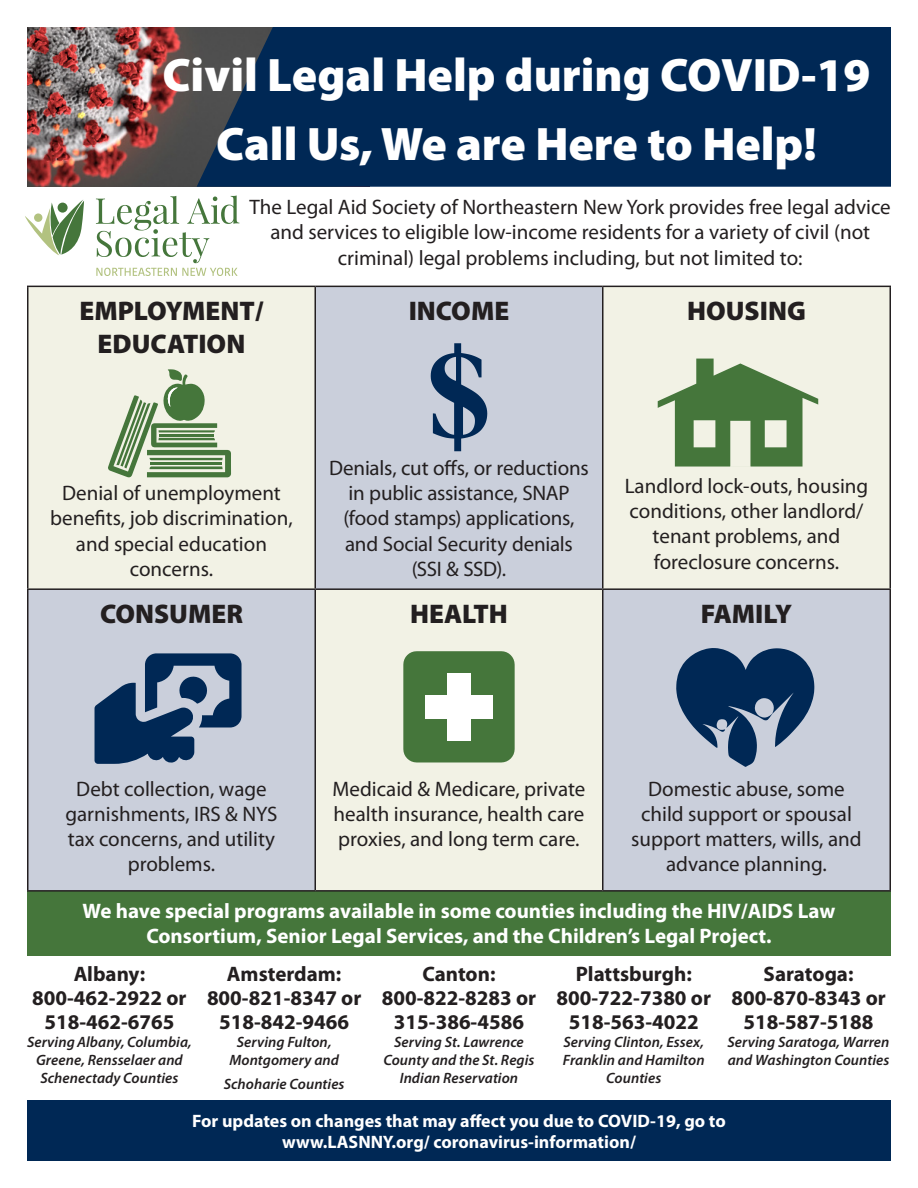
<style>
.page{position:relative;width:918px;height:1188px;background:#fff}
.page>*{position:absolute;margin:0;border:0;box-sizing:border-box;transform-origin:0 0}
.t1{font:900 47.25px/69px "Myriad Pro";color:#fff;text-align:center}
.t2{font:900 27px/32.4px "Myriad Pro";color:#231f20;text-align:center}
.t3{font:21px/25.2px "Myriad Pro";color:#231f20;text-align:center}
.t4{font:700 21px/24px "Myriad Pro";color:#231f20;text-align:center}
.t5{font:700 21px/25.2px "Myriad Pro";color:#fff;text-align:center}
.t6{font:700 18px "Myriad Pro";color:#fff}
.t7{font:italic 600 15px/18px "Myriad Pro";letter-spacing:.005em;color:#231f20;text-align:center}
</style>
<div class="page">
<div style="left:27px;top:892px;width:864px;height:64px;background:#45763b"></div>
<div style="left:27px;top:1100px;width:864px;height:61px;background:#002855"></div>
<img style="left:27px;top:27px;width:170px;height:160px">
<div style="left:197px;top:27px;width:694px;height:160px;background:#002855"></div>
<svg style="left:28px;top:287px;width:862px;height:603px;fill:#cacfdb"></svg>
<hr style="left:27px;top:286px;width:288px;height:1px;background:#231f20">
<hr style="left:27px;top:287px;width:1px;height:301px;background:#231f20">
<hr style="left:315px;top:286px;width:288px;height:1px;background:#231f20">
<hr style="left:315px;top:287px;width:1px;height:301px;background:#231f20">
<hr style="left:603px;top:286px;width:288px;height:1px;background:#231f20">
<hr style="left:602px;top:287px;width:1px;height:301px;background:#231f20">
<hr style="left:890px;top:287px;width:1px;height:301px;background:#231f20">
<hr style="left:27px;top:588px;width:288px;height:2px;background:#231f20">
<hr style="left:27px;top:590px;width:1px;height:300px;background:#231f20">
<hr style="left:315px;top:588px;width:288px;height:2px;background:#231f20">
<hr style="left:315px;top:590px;width:1px;height:300px;background:#231f20">
<hr style="left:603px;top:588px;width:288px;height:2px;background:#231f20">
<hr style="left:602px;top:590px;width:1px;height:300px;background:#231f20">
<hr style="left:890px;top:590px;width:1px;height:300px;background:#231f20">
<hr style="left:27px;top:890px;width:288px;height:2px;background:#231f20">
<hr style="left:315px;top:890px;width:288px;height:2px;background:#231f20">
<hr style="left:603px;top:890px;width:288px;height:2px;background:#231f20">
<svg style="left:676px;top:648px;width:138px;height:119px"></svg>
<svg style="left:108px;top:369px;width:123px;height:109px"></svg>
<svg style="left:431px;top:343px;width:56px;height:108px"></svg>
<svg style="left:658px;top:359px;width:160px;height:108px"></svg>
<div style="left:403px;top:651px;width:112px;height:111px;background:#45763b"></div>
<div style="left:447px;top:673px;width:24px;height:67px;background:#fff"></div>
<div style="left:425px;top:695px;width:68px;height:23px;background:#fff"></div>
<svg style="left:95px;top:653px;width:147px;height:111px"></svg>
<svg style="left:96px;top:195px;width:143px;height:81px"></svg>
<svg style="left:25px;top:200px;width:59px;height:55px"></svg>
<p class="t1" style="left:162px;top:38px;width:710px">Civil Legal Help during COVID-19<br>Call Us, We are Here to Help!</p>
<p class="t3" style="left:250px;top:194px;width:643px">The Legal Aid Society of Northeastern New York provides free legal advice and services to eligible low-income residents for a variety of civil (not criminal) legal problems including, but not limited to:</p>
<p class="t2" style="left:79px;top:294px;width:186px">EMPLOYMENT/<br>EDUCATION</p>
<p class="t2" style="left:409px;top:294px;width:102px">INCOME</p>
<p class="t2" style="left:687px;top:294px;width:120px">HOUSING</p>
<p class="t3" style="left:50px;top:480px;width:244px">Denial of unemployment benefits, job discrimination, and special education concerns.</p>
<p class="t2" style="left:100px;top:597px;width:144px">CONSUMER</p>
<p class="t3" style="left:329px;top:455px;width:261px">Denials, cut offs, or reductions in public assistance, SNAP (food stamps) applications, and Social Security denials (SSI &amp; SSD).</p>
<p class="t2" style="left:410px;top:597px;width:99px">HEALTH</p>
<p class="t3" style="left:625px;top:473px;width:245px">Landlord lock-outs, housing conditions, other landlord/ tenant problems, and foreclosure concerns.</p>
<p class="t2" style="left:701px;top:597px;width:93px">FAMILY</p>
<p class="t3" style="left:65px;top:776px;width:214px">Debt collection, wage garnishments, IRS &amp; NYS tax concerns, and utility problems.</p>
<p class="t3" style="left:333px;top:776px;width:254px;text-align:justify">Medicaid &amp; Medicare, private health insurance, health care proxies, and long term care.</p>
<p class="t3" style="left:648px;top:776px;width:198px">Domestic abuse, some</p>
<p class="t3" style="left:631px;top:801px;width:232px">child support or spousal support matters, wills, and advance planning.</p>
<p class="t5" style="left:83px;top:897px;width:754px">We have special programs available in some counties including the HIV/AIDS Law<br>Consortium, Senior Legal Services, and the Children’s Legal Project.</p>
<p class="t4" style="left:32px;top:961px;width:156px">Albany:<br>800-462-2922 or<br>518-462-6765</p>
<p class="t7" style="left:27px;top:1033px;width:166px">Serving Albany, Columbia,<br>Greene, Rensselaer and<br>Schenectady Counties</p>
<p class="t4" style="left:207px;top:961px;width:156px">Amsterdam:<br>800-821-8347 or<br>518-842-9466</p>
<p class="t7" style="left:229px;top:1033px;width:111px">Serving Fulton,<br>Montgomery and</p>
<p class="t7" style="left:224px;top:1075px;width:122px">Schoharie Counties</p>
<p class="t4" style="left:382px;top:961px;width:156px">Canton:<br>800-822-8283 or<br>315-386-4586</p>
<p class="t7" style="left:383px;top:1033px;width:153px">Serving St. Lawrence<br>County and the St. Regis<br>Indian Reservation</p>
<p class="t4" style="left:557px;top:961px;width:156px">Plattsburgh:<br>800-722-7380 or<br>518-563-4022</p>
<p class="t7" style="left:563px;top:1033px;width:143px">Serving Clinton, Essex,<br>Franklin and Hamilton<br>Counties</p>
<p class="t4" style="left:731px;top:961px;width:156px">Saratoga:<br>800-870-8343 or<br>518-587-5188</p>
<p class="t7" style="left:728px;top:1033px;width:163px;text-align:left">Serving Saratoga, Warren and Washington Counties</p>
<p class="t6" style="left:192px;top:1109px;width:535px">For updates on changes that may affect you due to COVID-19, go to</p>
<p class="t6" style="left:282px;top:1130px;width:355px">www.LASNNY.org/ coronavirus-information/</p>
</div>
